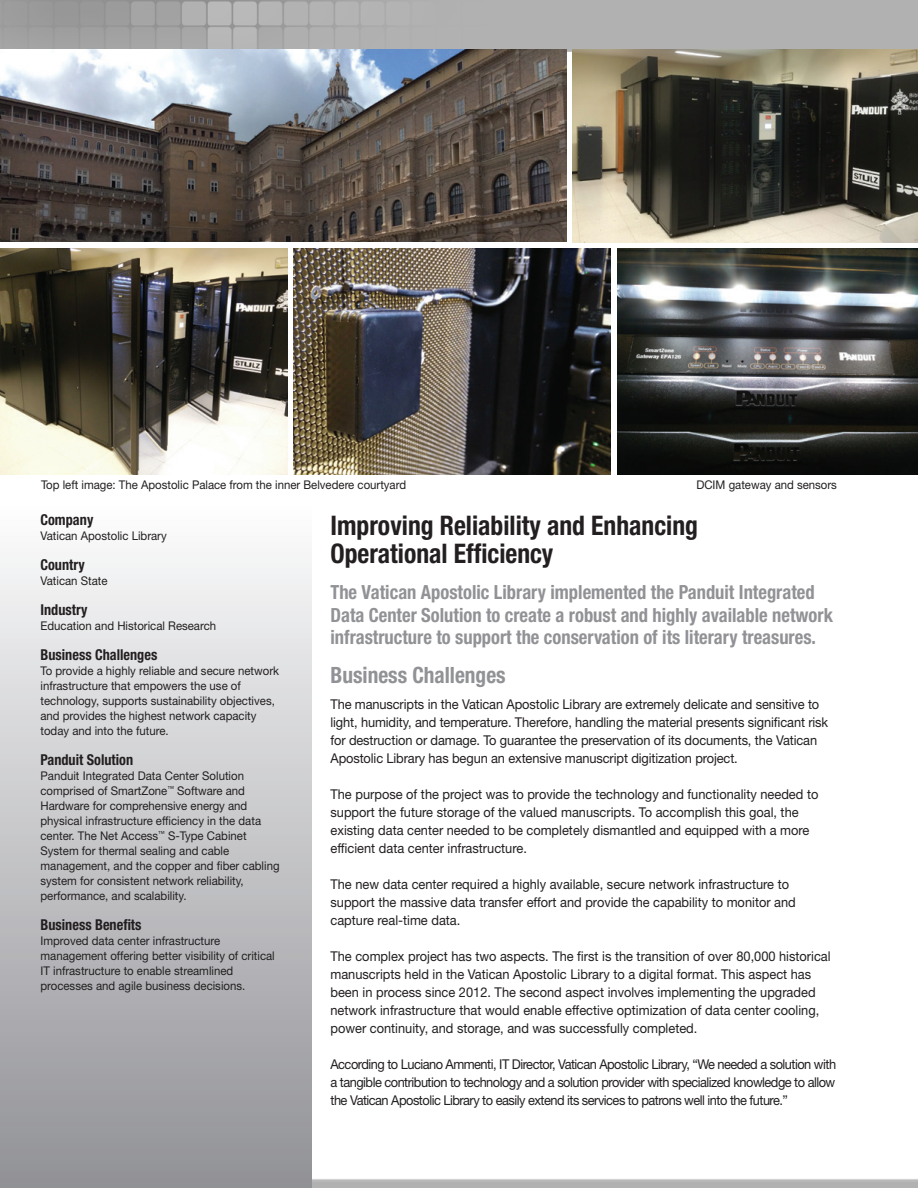
<style>
.page{position:relative;width:918px;height:1188px;background:#fff}
.page>*{position:absolute;margin:0;border:0;box-sizing:border-box;transform-origin:0 0}
.t1{font:700 condensed 27px "Helvetica Neue LT Std";color:#231f20;scale:.95 1}
.t2{font:700 condensed 22.5px "Helvetica Neue LT Std";color:#919295;scale:.95 1}
.t3{font:700 condensed 19.5px/22.5px "Helvetica Neue LT Std";color:#919295;scale:.95 1}
.t4{font:700 condensed 15px "Helvetica Neue LT Std";color:#231f20;scale:.95 1}
.t5{font:13.5px/18px "Helvetica Neue LT Std";color:#231f20;scale:.95 1}
.t6{font:12px/15px "Helvetica Neue LT Std";color:#231f20;scale:.95 1}
</style>
<div class="page">
<img style="left:0;top:0;width:918px;height:1188px">
<div style="left:0;top:507px;width:311px;height:681px;background:linear-gradient(to bottom,#fbfcfc,#909095)"></div>
<img style="left:0;top:50px;width:566px;height:192px">
<img style="left:572px;top:50px;width:346px;height:193px">
<img style="left:294px;top:248px;width:316px;height:226px">
<img style="left:0;top:248px;width:287px;height:226px">
<img style="left:617px;top:249px;width:301px;height:225px">
<p class="t6" style="left:41px;top:477px;width:386px">Top left image: The Apostolic Palace from the inner Belvedere courtyard</p>
<p class="t6" style="left:696px;top:477px;width:150px">DCIM gateway and sensors</p>
<p class="t4" style="left:40px;top:511px;width:57px">Company</p>
<p class="t6" style="left:40px;top:528px;width:134px">Vatican Apostolic Library</p>
<p class="t4" style="left:40px;top:556px;width:48px">Country</p>
<p class="t6" style="left:40px;top:573px;width:72px">Vatican State</p>
<p class="t4" style="left:40px;top:601px;width:51px">Industry</p>
<p class="t6" style="left:40px;top:618px;width:186px">Education and Historical Research</p>
<p class="t4" style="left:40px;top:646px;width:124px">Business Challenges</p>
<p class="t6" style="left:40px;top:663px;width:253px">To provide a highly reliable and secure network infrastructure that empowers the use of</p>
<p class="t6" style="left:40px;top:693px;width:248px">technology, supports sustainability objectives, and provides the highest network capacity today and into the future.</p>
<p class="t4" style="left:40px;top:751px;width:99px">Panduit Solution</p>
<p class="t6" style="left:40px;top:768px;width:216px">Panduit Integrated Data Center Solution</p>
<p class="t6" style="left:40px;top:783px;width:217px">comprised of SmartZone<sup>™</sup> Software and</p>
<p class="t6" style="left:40px;top:798px;width:219px">Hardware for comprehensive energy and</p>
<p class="t6" style="left:40px;top:813px;width:234px">physical infrastructure efficiency in the data center. The Net Access<sup>™</sup> S-Type Cabinet</p>
<p class="t6" style="left:40px;top:843px;width:200px">System for thermal sealing and cable</p>
<p class="t6" style="left:40px;top:858px;width:253px">management, and the copper and fiber cabling system for consistent network reliability,</p>
<p class="t6" style="left:40px;top:888px;width:155px">performance, and scalability.</p>
<p class="t4" style="left:40px;top:916px;width:108px">Business Benefits</p>
<p class="t6" style="left:40px;top:933px;width:191px">Improved data center infrastructure</p>
<p class="t6" style="left:40px;top:948px;width:248px">management offering better visibility of critical<br>IT infrastructure to enable streamlined</p>
<p class="t6" style="left:40px;top:978px;width:217px">processes and agile business decisions.</p>
<p class="t1" style="left:330px;top:509px;width:388px">Improving Reliability and Enhancing</p>
<p class="t1" style="left:330px;top:537px;width:236px">Operational Efficiency</p>
<p class="t3" style="left:330px;top:581px;width:530px">The Vatican Apostolic Library implemented the Panduit Integrated<br>Data Center Solution to create a robust and highly available network</p>
<p class="t3" style="left:330px;top:626px;width:513px">infrastructure to support the conservation of its literary treasures.</p>
<p class="t2" style="left:330px;top:662px;width:186px">Business Challenges</p>
<p class="t5" style="left:330px;top:695px;width:525px">The manuscripts in the Vatican Apostolic Library are extremely delicate and sensitive to light, humidity, and temperature. Therefore, handling the material presents significant risk for destruction or damage. To guarantee the preservation of its documents, the Vatican Apostolic Library has begun an extensive manuscript digitization project.</p>
<p class="t5" style="left:330px;top:785px;width:515px">The purpose of the project was to provide the technology and functionality needed to support the future storage of the valued manuscripts. To accomplish this goal, the</p>
<p class="t5" style="left:330px;top:821px;width:506px">existing data center needed to be completely dismantled and equipped with a more efficient data center infrastructure.</p>
<p class="t5" style="left:330px;top:875px;width:484px">The new data center required a highly available, secure network infrastructure to</p>
<p class="t5" style="left:330px;top:893px;width:491px">support the massive data transfer effort and provide the capability to monitor and</p>
<p class="t5" style="left:330px;top:911px;width:138px">capture real-time data.</p>
<p class="t5" style="left:330px;top:947px;width:528px">The complex project has two aspects. The first is the transition of over 80,000 historical manuscripts held in the Vatican Apostolic Library to a digital format. This aspect has been in process since 2012. The second aspect involves implementing the upgraded network infrastructure that would enable effective optimization of data center cooling, power continuity, and storage, and was successfully completed.</p>
<p class="t5" style="left:330px;top:1055px;width:534px;text-align:justify">According to Luciano Ammenti, IT Director, Vatican Apostolic Library, “We needed a solution with a tangible contribution to technology and a solution provider with specialized knowledge to allow the Vatican Apostolic Library to easily extend its services to patrons well into the future.”</p>
</div>
